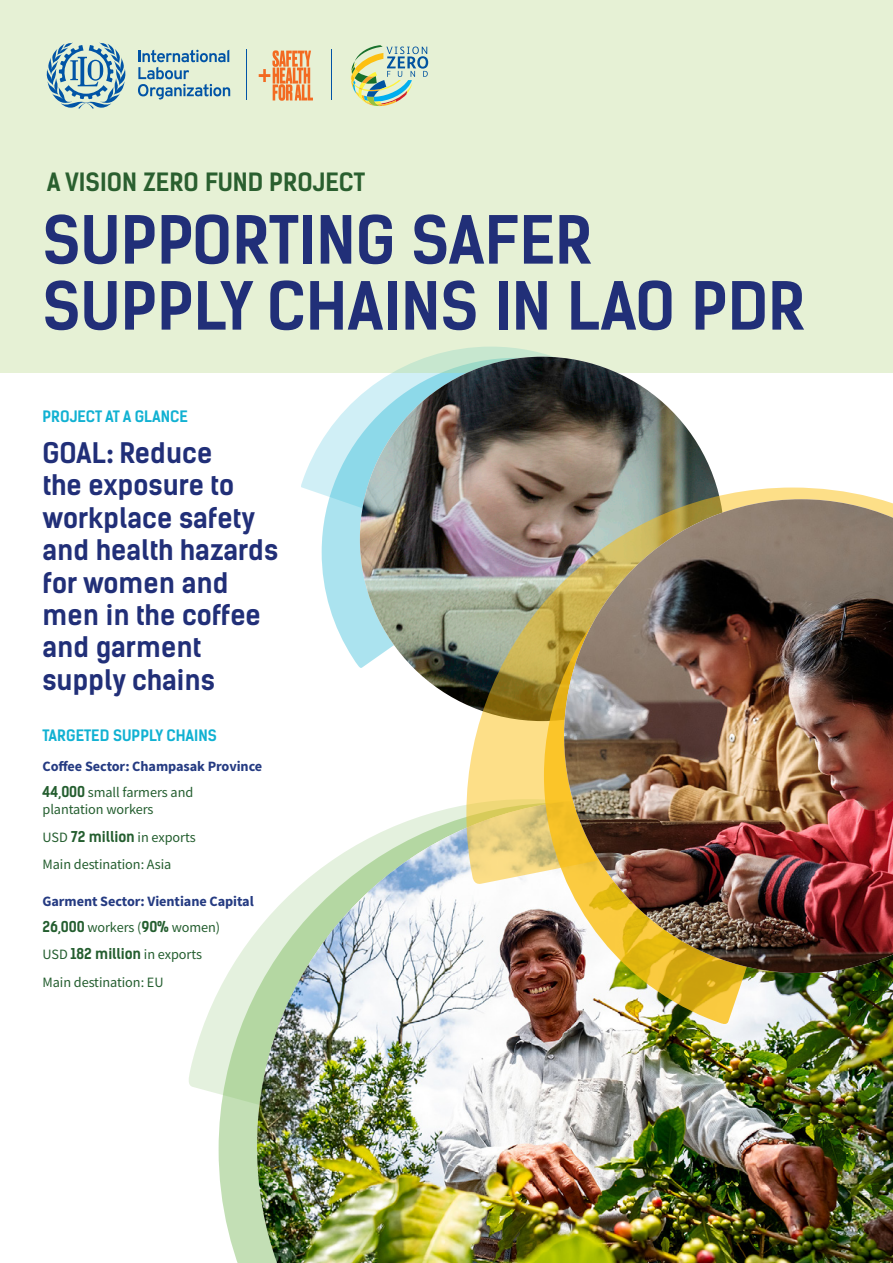
<style>
.page{position:relative;width:893px;height:1263px;background:#fff}
.page>*{position:absolute;margin:0;border:0;box-sizing:border-box;transform-origin:0 0}
.t1{font:700 63px/66px "Kelson Sans";color:#212f78}
.t2{font:700 27px/32.4px "Kelson Sans";color:#212f78}
.t3{font:700 24px "Kelson Sans";color:#2a5f2f}
.t4{font:700 15px "Kelson Sans";color:#11b1d2}
.t5{font:14.25px/17.1px "Source Sans Pro";letter-spacing:-.005em;color:#245e2f}
.t6{font:700 14.25px "Source Sans Pro";letter-spacing:-.005em;color:#253b82}
.s1{font-family:"Source Sans Pro"}
.s2{font-family:"Kelson Sans";font-weight:700}
.s3{font-family:"Kelson Sans BG";font-weight:700}
</style>
<div class="page">
<svg style="left:189px;top:991px;width:30px;height:103px;fill:#e4f1de"></svg>
<svg style="left:219px;top:931px;width:38px;height:332px;background:#d0e6c6"></svg>
<svg style="left:301px;top:441px;width:21px;height:53px"></svg>
<svg style="left:322px;top:373px;width:144px;height:296px"></svg>
<div style="left:0;top:0;width:893px;height:373px;background:#e6f1d5"></div>
<img style="left:360px;top:357px;width:364px;height:364px;border-radius:182px">
<img style="left:257px;top:805px;width:636px;height:458px">
<img style="left:466px;top:487px;width:412px;height:398px">
<img style="left:544px;top:585px;width:207px;height:440px">
<img style="left:564px;top:499px;width:329px;height:474px">
<svg style="left:138px;top:50px;width:92px;height:50px"></svg>
<svg style="left:47px;top:43px;width:79px;height:66px"></svg>
<svg style="left:259px;top:50px;width:54px;height:51px"></svg>
<svg style="left:351px;top:45px;width:77px;height:61px"></svg>
<hr style="left:246px;top:50px;width:1px;height:50px;background:#0154a6">
<hr style="left:331px;top:50px;width:1px;height:50px;background:#0154a6">
<p class="t3" style="left:47px;top:167px;width:320px">A VISION ZERO FUND PROJECT</p>
<p class="t1" style="left:43px;top:208px;width:764px">SUPPORTING SAFER<br>SUPPLY CHAINS IN LAO PDR</p>
<p class="t4" style="left:43px;top:407px;width:147px">PROJECT AT A GLANCE</p>
<p class="t2" style="left:43px;top:437px;width:237px">GOAL<span class="s1">:</span> Reduce<br>the exposure to workplace safety and health hazards for women and men in the coffee and garment supply chains</p>
<p class="t4" style="left:43px;top:726px;width:176px">TARGETED SUPPLY CHAINS</p>
<p class="t6" style="left:43px;top:757px;width:221px">Coffee Sector: Champasak Province</p>
<p class="t5" style="left:43px;top:783px;width:152px"><span class="s2">44,000</span> small farmers and plantation workers</p>
<p class="t5" style="left:43px;top:828px;width:155px">USD <span class="s3">72</span> <span class="s2">million</span> in exports</p>
<p class="t5" style="left:43px;top:856px;width:130px">Main destination: Asia</p>
<p class="t6" style="left:43px;top:891px;width:213px">Garment Sector: Vientiane Capital</p>
<p class="t5" style="left:43px;top:918px;width:179px"><span class="s2">26,000</span> workers (<span class="s2">90%</span> women)</p>
<p class="t5" style="left:43px;top:946px;width:161px">USD <span class="s2">182 million</span> in exports</p>
<p class="t5" style="left:43px;top:974px;width:123px">Main destination: EU</p>
</div>
